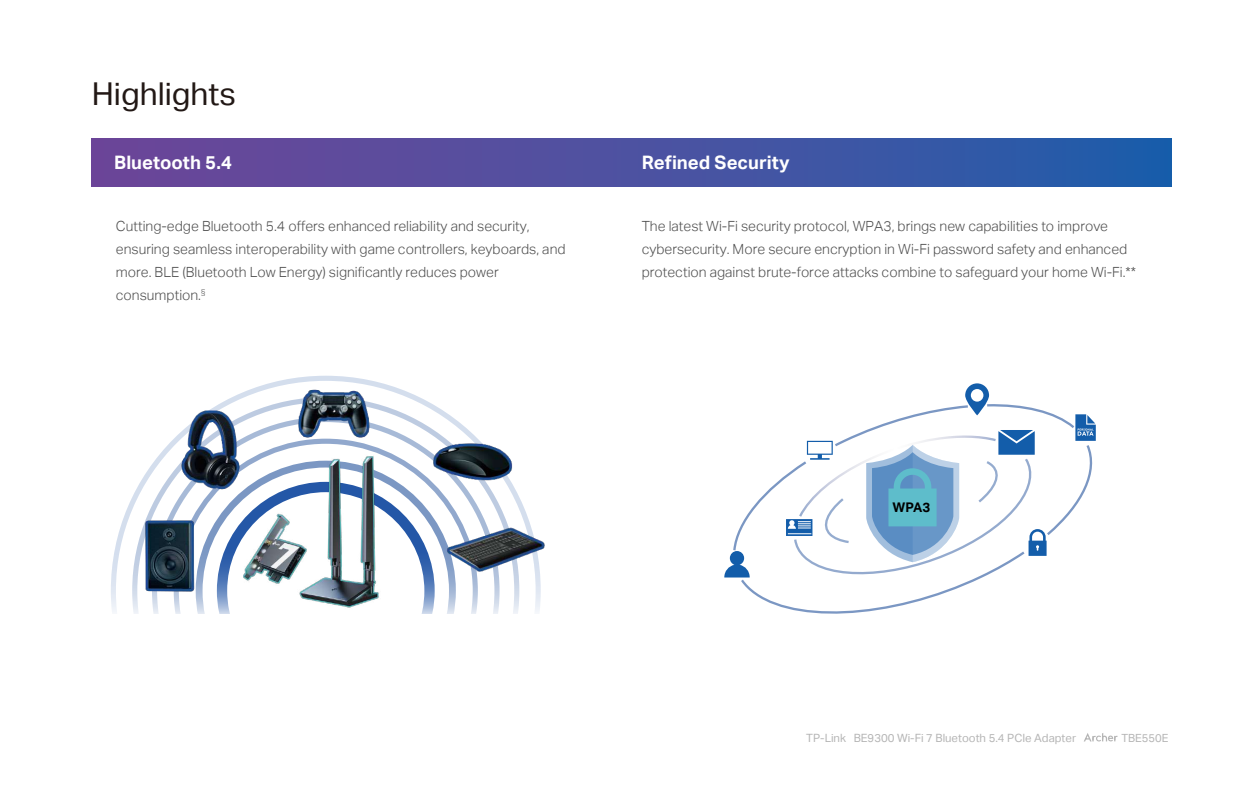
<style>
.page{position:relative;width:1260px;height:788px;background:#fff}
.page>*{position:absolute;margin:0;border:0;box-sizing:border-box;transform-origin:0 0}
.t1{font:31.5px "TP Link Aktiv Regular";color:#221815}
.t2{font:18.55px "TP Link Aktiv Bold";color:#fff}
.t3{font:14px/22.8px "TP Link Aktiv Light";color:#4d4d4d}
.t4{font:13.3px "TP Link Aktiv Bold";color:#000}
.t5{font:11.38px "TP Link Aktiv Regular";color:#b5b5b5}
.t6{font:11.2px "TP Link Aktiv Regular";color:#b5b5b5}
</style>
<div class="page">
<svg style="left:1084px;top:733px;width:34px;height:8px"></svg>
<svg style="left:411px;top:529px;width:16px;height:84px"></svg>
<img style="left:279px;top:375px;width:120px;height:32px">
<img style="left:143px;top:381px;width:136px;height:107px">
<img style="left:111px;top:488px;width:59px;height:126px">
<img style="left:401px;top:393px;width:112px;height:136px">
<img style="left:427px;top:481px;width:118px;height:133px">
<img style="left:170px;top:407px;width:241px;height:207px">
<div style="left:91px;top:138px;width:1081px;height:48px;background:linear-gradient(to right,#714598,#225daa)"></div>
<svg style="left:724px;top:383px;width:372px;height:230px"></svg>
<h1 class="t1" style="left:92px;top:76px;width:146px">Highlights</h1>
<h2 class="t2" style="left:114px;top:152px;width:120px">Bluetooth 5.4</h2>
<h2 class="t2" style="left:642px;top:152px;width:150px">Refined Security</h2>
<p class="t3" style="left:116px;top:215px;width:451px">Cutting-edge Bluetooth 5.4 offers enhanced reliability and security, ensuring seamless interoperability with game controllers, keyboards, and more. BLE (Bluetooth Low Energy) significantly reduces power consumption.<sup>§</sup></p>
<p class="t3" style="left:642px;top:215px;width:496px">The latest Wi-Fi security protocol, WPA3, brings new capabilities to improve cybersecurity. More secure encryption in Wi-Fi password safety and enhanced protection against brute-force attacks combine to safeguard your home Wi-Fi.**</p>
<p class="t4" style="left:893px;top:499px;width:39px">WPA3</p>
<p class="t5" style="left:806px;top:731px;width:271px">TP-Link BE9300 Wi-Fi 7 Bluetooth 5.4 PCIe Adapter</p>
<p class="t6" style="left:1121px;top:731px;width:49px">TBE550E</p>
</div>
